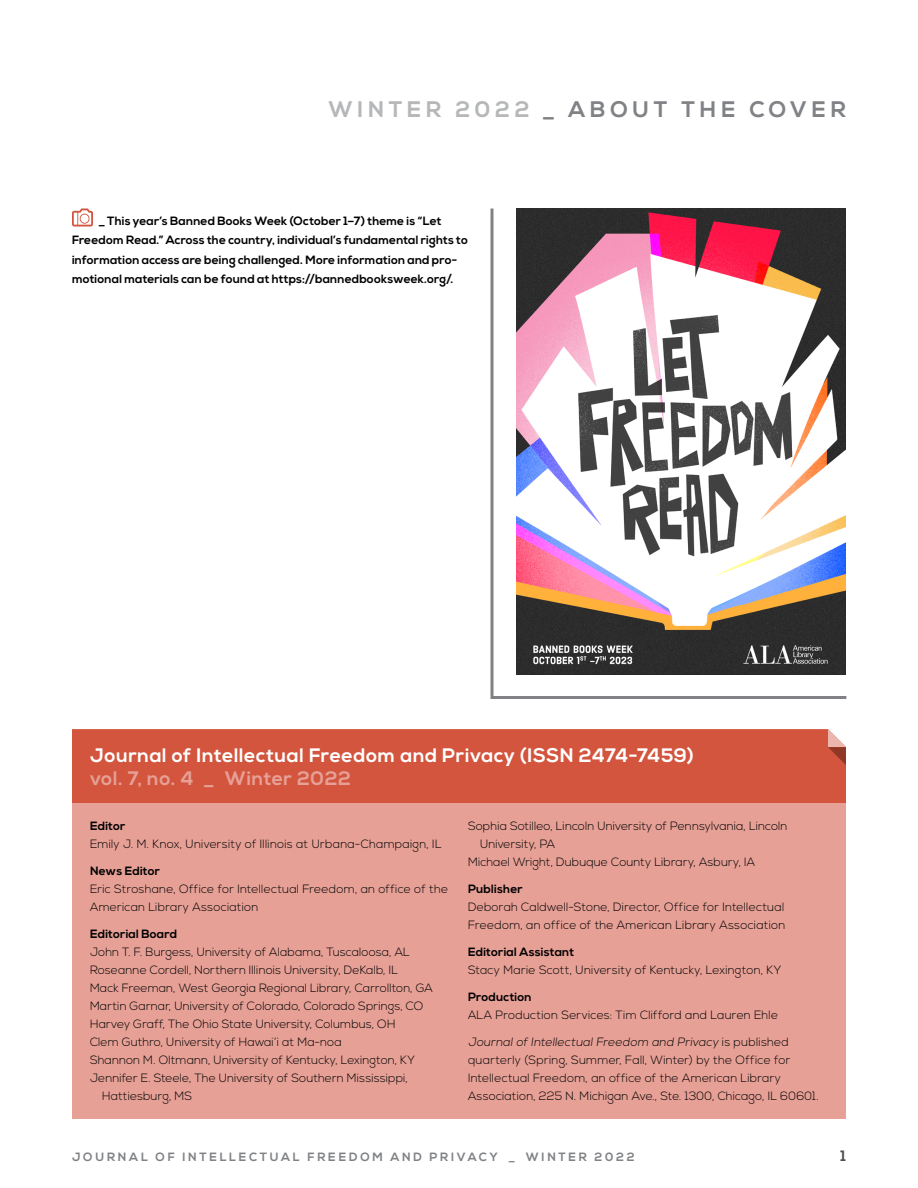
<style>
.page{position:relative;width:918px;height:1188px;background:#fff}
.page>*{position:absolute;margin:0;border:0;box-sizing:border-box;transform-origin:0 0}
.t1{font:700 22.5px "Nexa";letter-spacing:.21em;color:#808285}
.t2{font:700 19.5px "Nexa";letter-spacing:.03em;color:#fff}
.t3{font:700 19.5px "Nexa";letter-spacing:.025em;color:#e6a096}
.t4{font:700 15px "Nexa";color:#4f4f51}
.t5{font:300 12px/18px "Nexa";letter-spacing:.01em;color:#000}
.t6{font:700 12px/19.5px "Nexa";letter-spacing:.01em;color:#000}
.t7{font:700 12px "Nexa";letter-spacing:.23em;color:#808285}
.s1{color:#b5b7b8}
</style>
<div class="page">
<div style="left:72px;top:729px;width:774px;height:74px;background:#d3553e"></div>
<svg style="left:828px;top:729px;width:18px;height:36px"></svg>
<div style="left:72px;top:803px;width:774px;height:316px;background:#e6a096"></div>
<svg style="left:72px;top:208px;width:21px;height:18px"></svg>
<svg style="left:490px;top:208px;width:357px;height:491px"></svg>
<img style="left:516px;top:208px;width:330px;height:467px">
<h1 class="t1" style="left:329px;top:96px;width:519px"><span class="s1">WINTER 2022</span> _ ABOUT THE COVER</h1>
<p class="t6" style="left:72px;top:211px;width:397px;text-indent:27px">_ This year’s Banned Books Week (October 1–7) theme is “Let Freedom Read.” Across the country, individual’s fundamental rights to information access are being challenged. More information and pro&shy;motional materials can be found at https://bannedbooksweek.org/.</p>
<h2 class="t2" style="left:90px;top:744px;width:605px">Journal of Intellectual Freedom and Privacy (ISSN 2474-7459)</h2>
<h2 class="t3" style="left:90px;top:767px;width:263px">vol. 7, no. 4 _ Winter 2022</h2>
<p class="t6" style="left:90px;top:817px;width:37px">Editor</p>
<p class="t5" style="left:90px;top:836px;width:353px">Emily J. M. Knox, University of Illinois at Urbana-Champaign, IL</p>
<p class="t6" style="left:90px;top:862px;width:72px">News Editor</p>
<p class="t5" style="left:90px;top:881px;width:360px">Eric Stroshane, Office for Intellectual Freedom, an office of the<br>American Library Association</p>
<p class="t6" style="left:90px;top:925px;width:89px">Editorial Board</p>
<p class="t5" style="left:90px;top:944px;width:321px">John T. F. Burgess, University of Alabama, Tuscaloosa, AL</p>
<p class="t5" style="left:90px;top:962px;width:310px">Roseanne Cordell, Northern Illinois University, DeKalb, IL</p>
<p class="t5" style="left:90px;top:980px;width:344px">Mack Freeman, West Georgia Regional Library, Carrollton, GA</p>
<p class="t5" style="left:90px;top:998px;width:335px">Martin Garnar, University of Colorado, Colorado Springs, CO</p>
<p class="t5" style="left:90px;top:1016px;width:307px">Harvey Graff, The Ohio State University, Columbus, OH</p>
<p class="t5" style="left:90px;top:1034px;width:253px">Clem Guthro, University of Hawai’i at Ma-noa</p>
<p class="t5" style="left:90px;top:1052px;width:327px">Shannon M. Oltmann, University of Kentucky, Lexington, KY</p>
<p class="t5" style="left:90px;top:1070px;width:319px">Jennifer E. Steele, The University of Southern Mississippi,</p>
<p class="t5" style="left:102px;top:1088px;width:92px">Hattiesburg, MS</p>
<p class="t5" style="left:468px;top:818px;width:321px">Sophia Sotilleo, Lincoln University of Pennsylvania, Lincoln</p>
<p class="t5" style="left:480px;top:836px;width:77px">University, PA</p>
<p class="t5" style="left:468px;top:854px;width:289px">Michael Wright, Dubuque County Library, Asbury, IA</p>
<p class="t6" style="left:468px;top:880px;width:56px">Publisher</p>
<p class="t5" style="left:468px;top:899px;width:319px">Deborah Caldwell-Stone, Director, Office for Intellectual<br>Freedom, an office of the American Library Association</p>
<p class="t6" style="left:468px;top:943px;width:108px">Editorial Assistant</p>
<p class="t5" style="left:468px;top:962px;width:315px">Stacy Marie Scott, University of Kentucky, Lexington, KY</p>
<p class="t6" style="left:468px;top:988px;width:65px">Production</p>
<p class="t5" style="left:468px;top:1007px;width:312px">ALA Production Services: Tim Clifford and Lauren Ehle</p>
<p class="t5" style="left:468px;top:1034px;width:352px">Journal of Intellectual Freedom and Privacy i s p u b l i s h e d quarterly (Spring, Summer, Fall, Winter) by the Office for Intellectual Freedom, an office of the American Library Association, 225 N. Michigan Ave., Ste. 1300, Chicago, IL 60601.</p>
<p class="t7" style="left:72px;top:1150px;width:564px">JOURNAL OF INTELLECTUAL FREEDOM AND PRIVACY _ WINTER 2022</p>
<p class="t4" style="left:840px;top:1147px;width:7px">1</p>
</div>
